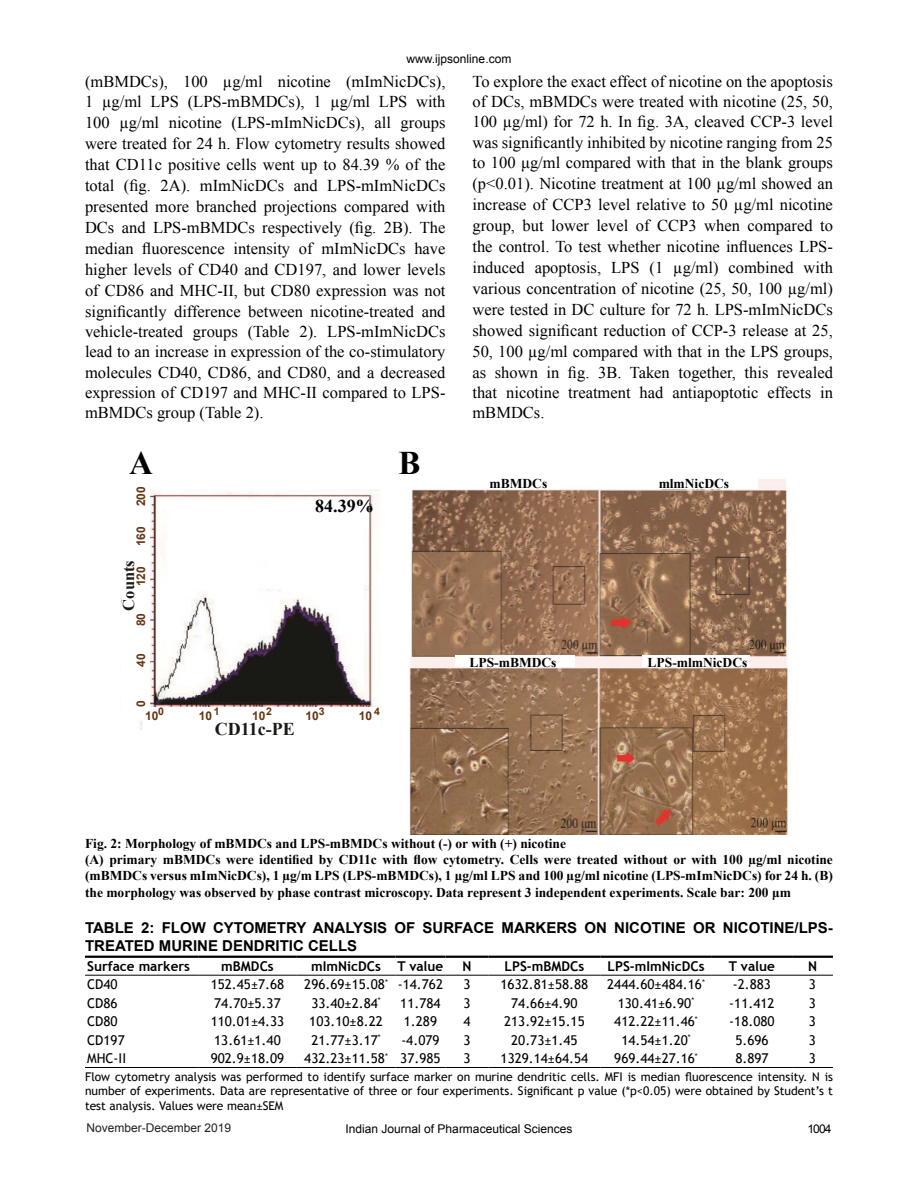
<style>
.page{position:relative;width:918px;height:1188px;background:#fff}
.page>*{position:absolute;margin:0;border:0;box-sizing:border-box;transform-origin:0 0}
.t1{font:700 33px "Times New Roman";color:#000}
.t2{font:700 18px "Times New Roman";color:#1a1915}
.t3{font:700 18px "Times New Roman";color:#000}
.t4{font:16.5px/20.7px "Times New Roman";color:#000;text-align:justify}
.t5{font:700 16.5px "Times New Roman";color:#1a1915}
.t6{font:700 15px/18px "Arial";color:#000}
.t7{font:700 13.5px/16.2px "Times New Roman";color:#000}
.t8{font:13.5px "Trebuchet MS";color:#000}
.t9{font:700 13.5px "Trebuchet MS";color:#000}
.t10{font:12px/14.4px "Trebuchet MS";color:#000;text-align:justify}
.t11{font:12px "Arial";color:#000}
.t12{font:700 12px "Arial";color:#653614}
.t13{font:12px "Arial";color:#231f20}
.t14{font:700 10.5px "Arial";color:#653614}
</style>
<div class="page">
<img style="left:121px;top:479px;width:668px;height:356px">
<div style="left:642px;top:656px;width:108px;height:11px;background:#fff"></div>
<div style="left:456px;top:656px;width:119px;height:11px;background:#fff"></div>
<div style="left:144px;top:707px;width:237px;height:45px;background:#fff"></div>
<div style="left:310px;top:497px;width:59px;height:30px;background:#fff"></div>
<div style="left:122px;top:485px;width:28px;height:235px;background:#fff"></div>
<div style="left:122px;top:444px;width:635px;height:44px;background:#fff"></div>
<hr style="left:85px;top:956px;width:113px;height:2px;background:#000">
<hr style="left:198px;top:956px;width:99px;height:2px;background:#000">
<hr style="left:297px;top:956px;width:98px;height:2px;background:#000">
<hr style="left:395px;top:956px;width:51px;height:2px;background:#000">
<hr style="left:446px;top:956px;width:43px;height:2px;background:#000">
<hr style="left:489px;top:956px;width:111px;height:2px;background:#000">
<hr style="left:600px;top:956px;width:112px;height:2px;background:#000">
<hr style="left:712px;top:956px;width:80px;height:2px;background:#000">
<hr style="left:792px;top:956px;width:41px;height:2px;background:#000">
<hr style="left:85px;top:975px;width:113px;height:1px;background:#000">
<hr style="left:198px;top:975px;width:99px;height:1px;background:#000">
<hr style="left:297px;top:975px;width:98px;height:1px;background:#000">
<hr style="left:395px;top:975px;width:51px;height:1px;background:#000">
<hr style="left:446px;top:975px;width:43px;height:1px;background:#000">
<hr style="left:489px;top:975px;width:111px;height:1px;background:#000">
<hr style="left:600px;top:975px;width:112px;height:1px;background:#000">
<hr style="left:712px;top:975px;width:80px;height:1px;background:#000">
<hr style="left:792px;top:975px;width:41px;height:1px;background:#000">
<hr style="left:85px;top:1067px;width:113px;height:1px;background:#000">
<hr style="left:198px;top:1067px;width:99px;height:1px;background:#000">
<hr style="left:297px;top:1067px;width:98px;height:1px;background:#000">
<hr style="left:395px;top:1067px;width:51px;height:1px;background:#000">
<hr style="left:446px;top:1067px;width:43px;height:1px;background:#000">
<hr style="left:489px;top:1067px;width:111px;height:1px;background:#000">
<hr style="left:600px;top:1067px;width:112px;height:1px;background:#000">
<hr style="left:712px;top:1067px;width:80px;height:1px;background:#000">
<hr style="left:792px;top:1067px;width:41px;height:1px;background:#000">
<p class="t11" style="left:407px;top:51px;width:106px">www.ijpsonline.com</p>
<p class="t4" style="left:85px;top:71px;width:362px">(mBMDCs), 100 µg/ml nicotine (mImNicDCs), 1 µg/ml LPS (LPS-mBMDCs), 1 µg/ml LPS with 100 µg/ml nicotine (LPS-mImNicDCs), all groups were treated for 24 h. Flow cytometry results showed that CD11c positive cells went up to 84.39 % of the total (fig. 2A). mImNicDCs and LPS-mImNicDCs presented more branched projections compared with DCs and LPS-mBMDCs respectively (fig. 2B). The median fluorescence intensity of mImNicDCs have higher levels of CD40 and CD197, and lower levels of CD86 and MHC-II, but CD80 expression was not significantly difference between nicotine-treated and vehicle-treated groups (Table 2). LPS-mImNicDCs lead to an increase in expression of the co-stimulatory molecules CD40, CD86, and CD80, and a decreased expression of CD197 and MHC-II compared to LPS&shy;mBMDCs group (Table 2).</p>
<p class="t4" style="left:472px;top:71px;width:362px">To explore the exact effect of nicotine on the apoptosis of DCs, mBMDCs were treated with nicotine (25, 50, 100 µg/ml) for 72 h. In fig. 3A, cleaved CCP-3 level was significantly inhibited by nicotine ranging from 25 to 100 μg/ml compared with that in the blank groups (p&lt;0.01). Nicotine treatment at 100 µg/ml showed an increase of CCP3 level relative to 50 µg/ml nicotine group, but lower level of CCP3 when compared to the control. To test whether nicotine influences LPS&shy;induced apoptosis, LPS (1 µg/ml) combined with various concentration of nicotine (25, 50, 100 µg/ml) were tested in DC culture for 72 h. LPS-mImNicDCs showed significant reduction of CCP-3 release at 25, 50, 100 µg/ml compared with that in the LPS groups, as shown in fig. 3B. Taken together, this revealed that nicotine treatment had antiapoptotic effects in mBMDCs.</p>
<h1 class="t1" style="left:129px;top:440px;width:25px">A</h1>
<h1 class="t1" style="left:399px;top:440px;width:24px">B</h1>
<p class="t12" style="left:133px;top:506px;width:22px;rotate:-90deg">200</p>
<p class="t12" style="left:133px;top:546px;width:22px;rotate:-90deg">160</p>
<p class="t5" style="left:117px;top:611px;width:52px;rotate:-90deg">Counts</p>
<p class="t12" style="left:133px;top:586px;width:22px;rotate:-90deg">120</p>
<p class="t12" style="left:133px;top:626px;width:15px;rotate:-90deg">80</p>
<p class="t12" style="left:133px;top:667px;width:15px;rotate:-90deg">40</p>
<p class="t3" style="left:315px;top:493px;width:60px">84.39%</p>
<p class="t12" style="left:133px;top:707px;width:8px;rotate:-90deg">0</p>
<p class="t14" style="left:158px;top:704px;width:7px">0</p>
<p class="t14" style="left:214px;top:704px;width:7px">1</p>
<p class="t14" style="left:266px;top:704px;width:7px">2</p>
<p class="t14" style="left:319px;top:704px;width:7px">3</p>
<p class="t14" style="left:374px;top:704px;width:7px">4</p>
<p class="t12" style="left:145px;top:708px;width:15px">10</p>
<p class="t12" style="left:199px;top:708px;width:15px">10</p>
<p class="t12" style="left:252px;top:708px;width:15px">10</p>
<p class="t12" style="left:305px;top:708px;width:15px">10</p>
<p class="t12" style="left:359px;top:708px;width:15px">10</p>
<p class="t2" style="left:215px;top:716px;width:81px">CD11c-PE</p>
<p class="t7" style="left:490px;top:475px;width:59px">mBMDCs</p>
<p class="t7" style="left:659px;top:475px;width:72px">mlmNicDCs</p>
<p class="t7" style="left:470px;top:654px;width:88px">LPS-mBMDCs</p>
<p class="t7" style="left:648px;top:654px;width:101px">LPS-mlmNicDCs</p>
<p class="t7" style="left:85px;top:835px;width:749px">Fig. 2: Morphology of mBMDCs and LPS-mBMDCs without (-) or with (+) nicotine<br>(A) primary mBMDCs were identified by CD11c with flow cytometry. Cells were treated without or with 100 µg/ml nicotine (mBMDCs versus mImNicDCs), 1 µg/m LPS (LPS-mBMDCs), 1 µg/ml LPS and 100 µg/ml nicotine (LPS-mImNicDCs) for 24 h. (B) the morphology was observed by phase contrast microscopy. Data represent 3 independent experiments. Scale bar: 200 μm</p>
<p class="t6" style="left:85px;top:920px;width:749px">TABLE 2: FLOW CYTOMETRY ANALYSIS OF SURFACE MARKERS ON NICOTINE OR NICOTINE/LPS-<br>TREATED MURINE DENDRITIC CELLS</p>
<p class="t9" style="left:87px;top:958px;width:104px">Surface markers</p>
<p class="t9" style="left:221px;top:958px;width:54px">mBMDCs</p>
<p class="t9" style="left:311px;top:958px;width:134px">mImNicDCs T value</p>
<p class="t9" style="left:463px;top:958px;width:11px">N</p>
<p class="t9" style="left:505px;top:958px;width:81px">LPS-mBMDCs</p>
<p class="t9" style="left:608px;top:958px;width:98px">LPS-mImNicDCs</p>
<p class="t9" style="left:729px;top:958px;width:48px">T value</p>
<p class="t9" style="left:808px;top:958px;width:11px">N</p>
<p class="t8" style="left:87px;top:977px;width:32px">CD40</p>
<p class="t8" style="left:211px;top:977px;width:75px">152.45±7.68</p>
<p class="t8" style="left:304px;top:977px;width:140px">296.69±15.08<sup>*</sup> -14.762</p>
<p class="t8" style="left:464px;top:977px;width:9px">3</p>
<p class="t8" style="left:501px;top:977px;width:89px">1632.81±58.88</p>
<p class="t8" style="left:607px;top:977px;width:99px">2444.60±484.16<sup>*</sup></p>
<p class="t8" style="left:733px;top:977px;width:40px">-2.883</p>
<p class="t8" style="left:809px;top:977px;width:9px">3</p>
<p class="t8" style="left:87px;top:995px;width:32px">CD86</p>
<p class="t8" style="left:214px;top:995px;width:68px">74.70±5.37</p>
<p class="t8" style="left:311px;top:995px;width:71px">33.40±2.84<sup>*</sup></p>
<p class="t8" style="left:400px;top:995px;width:42px">11.784</p>
<p class="t8" style="left:464px;top:995px;width:9px">3</p>
<p class="t8" style="left:511px;top:995px;width:68px">74.66±4.90</p>
<p class="t8" style="left:618px;top:995px;width:78px">130.41±6.90<sup>*</sup></p>
<p class="t8" style="left:729px;top:995px;width:47px">-11.412</p>
<p class="t8" style="left:809px;top:995px;width:9px">3</p>
<p class="t8" style="left:87px;top:1014px;width:32px">CD80</p>
<p class="t8" style="left:211px;top:1014px;width:75px">110.01±4.33</p>
<p class="t8" style="left:309px;top:1014px;width:75px">103.10±8.22</p>
<p class="t8" style="left:404px;top:1014px;width:35px">1.289</p>
<p class="t8" style="left:464px;top:1014px;width:9px">4</p>
<p class="t8" style="left:504px;top:1014px;width:82px">213.92±15.15</p>
<p class="t8" style="left:614px;top:1014px;width:85px">412.22±11.46<sup>*</sup></p>
<p class="t8" style="left:729px;top:1014px;width:47px">-18.080</p>
<p class="t8" style="left:809px;top:1014px;width:9px">3</p>
<p class="t8" style="left:87px;top:1032px;width:39px">CD197</p>
<p class="t8" style="left:214px;top:1032px;width:68px">13.61±1.40</p>
<p class="t8" style="left:311px;top:1032px;width:71px">21.77±3.17<sup>*</sup></p>
<p class="t8" style="left:401px;top:1032px;width:40px">-4.079</p>
<p class="t8" style="left:464px;top:1032px;width:9px">3</p>
<p class="t8" style="left:511px;top:1032px;width:68px">20.73±1.45</p>
<p class="t8" style="left:621px;top:1032px;width:71px">14.54±1.20<sup>*</sup></p>
<p class="t8" style="left:735px;top:1032px;width:35px">5.696</p>
<p class="t8" style="left:809px;top:1032px;width:9px">3</p>
<p class="t8" style="left:87px;top:1050px;width:40px">MHC-II</p>
<p class="t8" style="left:211px;top:1050px;width:75px">902.9±18.09</p>
<p class="t8" style="left:304px;top:1050px;width:138px">432.23±11.58<sup>*</sup> 37.985</p>
<p class="t8" style="left:464px;top:1050px;width:9px">3</p>
<p class="t8" style="left:501px;top:1050px;width:89px">1329.14±64.54</p>
<p class="t8" style="left:614px;top:1050px;width:85px">969.44±27.16<sup>*</sup></p>
<p class="t8" style="left:735px;top:1050px;width:35px">8.897</p>
<p class="t8" style="left:809px;top:1050px;width:9px">3</p>
<p class="t10" style="left:85px;top:1070px;width:749px">Flow cytometry analysis was performed to identify surface marker on murine dendritic cells. MFI is median fluorescence intensity. N is number of experiments. Data are representative of three or four experiments. Significant p value (*p&lt;0.05) were obtained by Student’s t test analysis. Values were mean±SEM</p>
<p class="t13" style="left:87px;top:1120px;width:146px">November-December 2019</p>
<p class="t11" style="left:346px;top:1121px;width:228px">Indian Journal of Pharmaceutical Sciences</p>
<p class="t11" style="left:807px;top:1120px;width:25px">1004</p>
</div>
